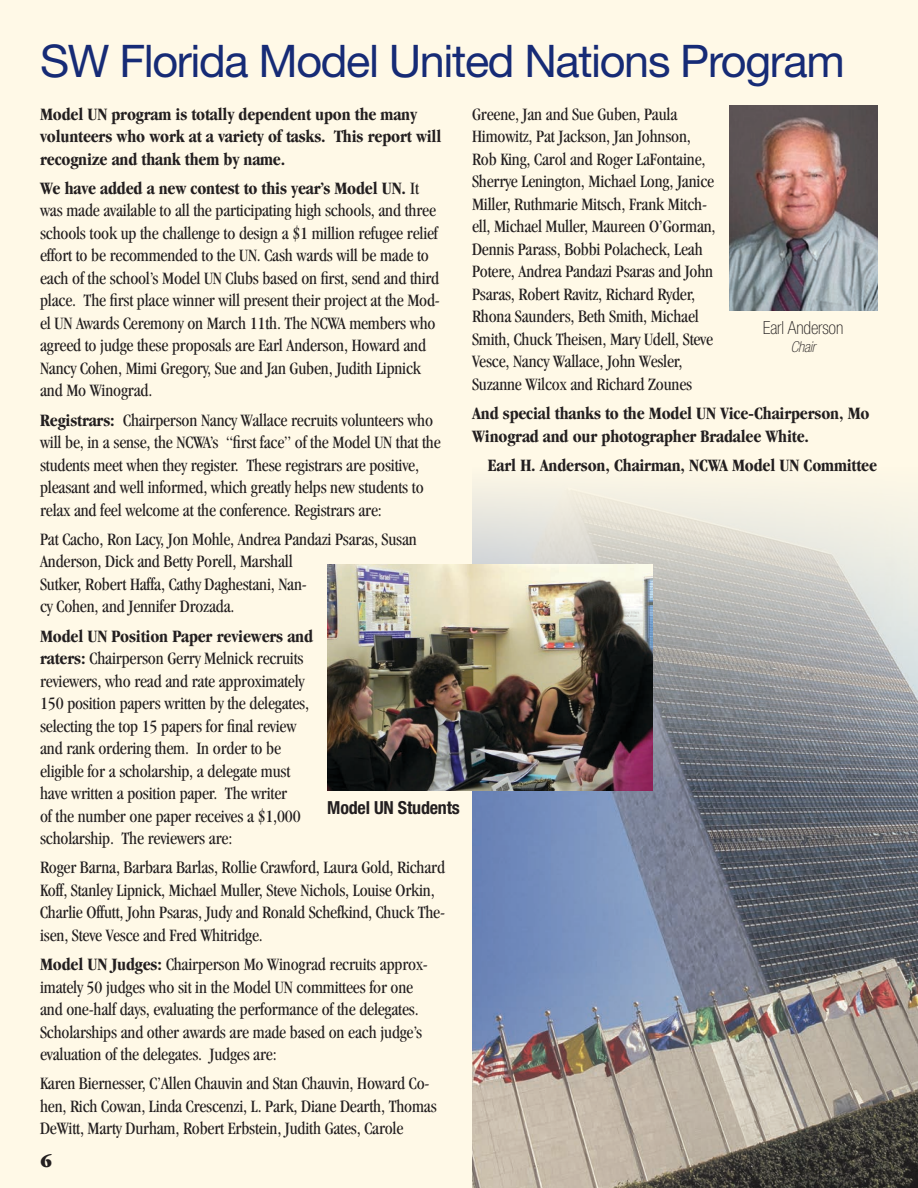
<style>
.page{position:relative;width:918px;height:1188px;background:#fff9e7}
.page>*{position:absolute;margin:0;border:0;box-sizing:border-box;transform-origin:0 0}
.t1{font:45px "Helvetica Neue";letter-spacing:-.03em;color:#162b76}
.t2{font:condensed 18px/22.5px "Garamond";letter-spacing:-.01em;color:#231f20}
.t3{font:700 condensed 18px/22.5px "Garamond";letter-spacing:-.01em;color:#231f20}
.t4{font:700 condensed 18px "Helvetica Neue";letter-spacing:-.01em;color:#231f20}
.t5{font:100 condensed 18px "Helvetica Neue";letter-spacing:-.01em;color:#231f20}
.t6{font:900 18px "Garamond";color:#231f20}
.t7{font:italic 100 condensed 15px "Helvetica Neue";letter-spacing:-.01em;color:#231f20}
.s1{font-weight:700}
</style>
<div class="page">
<img style="left:472px;top:488px;width:446px;height:700px">
<img style="left:729px;top:106px;width:148px;height:205px">
<img style="left:327px;top:565px;width:326px;height:226px">
<h1 class="t1" style="left:40px;top:34px;width:806px">SW Florida Model United Nations Program</h1>
<p class="t2" style="left:472px;top:103px;width:245px">Greene, Jan and Sue Guben, Paula Himowitz, Pat Jackson, Jan Johnson, Rob King, Carol and Roger LaFontaine, Sherrye Lenington, Michael Long, Janice Miller, Ruthmarie Mitsch, Frank Mitch&shy;ell, Michael Muller, Maureen O’Gorman, Dennis Parass, Bobbi Polacheck, Leah Potere, Andrea Pandazi Psaras and John Psaras, Robert Ravitz, Richard Ryder, Rhona Saunders, Beth Smith, Michael Smith, Chuck Theisen, Mary Udell, Steve Vesce, Nancy Wallace, John Wesler, Suzanne Wilcox and Richard Zounes</p>
<p class="t3" style="left:472px;top:402px;width:399px">And special thanks to the Model UN Vice-Chairperson, Mo<br>Winograd and our photographer Bradalee White.</p>
<p class="t3" style="left:488px;top:454px;width:391px">Earl H. Anderson, Chairman, NCWA Model UN Committee</p>
<p class="t3" style="left:40px;top:103px;width:403px">Model UN program is totally dependent upon the many volunteers who work at a variety of tasks. This report will recognize and thank them by name.</p>
<p class="t2" style="left:40px;top:177px;width:401px"><span class="s1">We have added a new contest to this year’s Model UN.</span> It was made available to all the participating high schools, and three schools took up the challenge to design a $1 million refugee relief effort to be recommended to the UN. Cash wards will be made to each of the school’s Model UN Clubs based on first, send and third place. The first place winner will present their project at the Mod&shy;el UN Awards Ceremony on March 11th. The NCWA members who agreed to judge these proposals are Earl Anderson, Howard and Nancy Cohen, Mimi Gregory, Sue and Jan Guben, Judith Lipnick and Mo Winograd.</p>
<p class="t2" style="left:40px;top:409px;width:402px"><span class="s1">Registrars:</span> Chairperson Nancy Wallace recruits volunteers who will be, in a sense, the NCWA’s “first face” of the Model UN that the students meet when they register. These registrars are positive, pleasant and well informed, which greatly helps new students to relax and feel welcome at the conference. Registrars are:</p>
<p class="t2" style="left:40px;top:528px;width:378px">Pat Cacho, Ron Lacy, Jon Mohle, Andrea Pandazi Psaras, Susan Anderson, Dick and Betty Porell, Marshall<br>Sutker, Robert Haffa, Cathy Daghestani, Nan-<br>cy Cohen, and Jennifer Drozada.</p>
<p class="t2" style="left:40px;top:625px;width:275px"><span class="s1">Model UN Position Paper reviewers and raters:</span> Chairperson Gerry Melnick recruits reviewers, who read and rate approximately 150 position papers written by the delegates, selecting the top 15 papers for final review and rank ordering them. In order to be eligible for a scholarship, a delegate must have written a position paper. The writer<br>of the number one paper receives a $1,000 scholarship. The reviewers are:</p>
<p class="t2" style="left:40px;top:856px;width:407px">Roger Barna, Barbara Barlas, Rollie Crawford, Laura Gold, Richard Koff, Stanley Lipnick, Michael Muller, Steve Nichols, Louise Orkin, Charlie Offutt, John Psaras, Judy and Ronald Schefkind, Chuck The&shy;isen, Steve Vesce and Fred Whitridge.</p>
<p class="t2" style="left:40px;top:953px;width:389px"><span class="s1">Model UN Judges:</span> Chairperson Mo Winograd recruits approx&shy;imately 50 judges who sit in the Model UN committees for one and one-half days, evaluating the performance of the delegates.<br>Scholarships and other awards are made based on each judge’s evaluation of the delegates. Judges are:</p>
<p class="t2" style="left:40px;top:1072px;width:398px">Karen Biernesser, C’Allen Chauvin and Stan Chauvin, Howard Co&shy;hen, Rich Cowan, Linda Crescenzi, L. Park, Diane Dearth, Thomas<br>DeWitt, Marty Durham, Robert Erbstein, Judith Gates, Carole</p>
<p class="t5" style="left:763px;top:318px;width:82px">Earl Anderson</p>
<p class="t7" style="left:791px;top:339px;width:26px">Chair</p>
<p class="t4" style="left:327px;top:797px;width:134px">Model UN Students</p>
<p class="t6" style="left:40px;top:1151px;width:13px">6</p>
</div>
